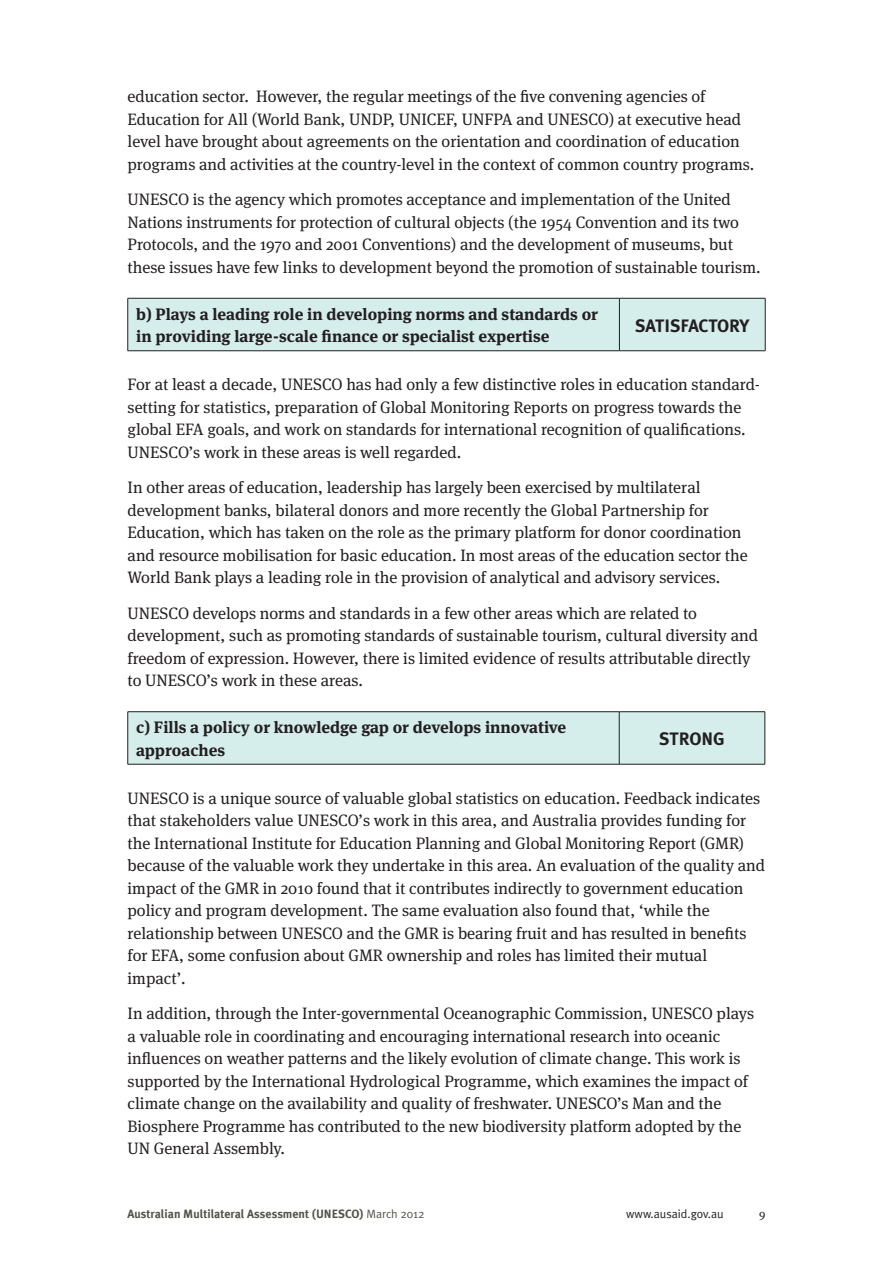
<style>
.page{position:relative;width:893px;height:1263px;background:#fff}
.page>*{position:absolute;margin:0;border:0;box-sizing:border-box;transform-origin:0 0}
._08bbbb_RIGHT_COLUMN{font:700 18px "Meta Plus";color:#231f20}
._04__BODY_TEXT{font:16.5px/22.5px "Meta Serif OT";color:#231f20}
._04__BODY_TEXT-2{font:700 16.5px/22.5px "Meta Serif OT";color:#231f20}
.t1{font:700 12px "Meta Plus";color:#53534a}
.t2{font:12px "Meta Plus Normal";color:#231f20}
.t3{font:12px "Meta Serif OT";color:#231f20}
.s1{font-family:"Meta Plus Normal";font-weight:400}
</style>
<div class="page">
<div style="left:128px;top:299px;width:637px;height:51px;background:#d5edeb"></div>
<hr style="left:128px;top:298px;width:491px;height:1px;background:#231f20">
<hr style="left:619px;top:298px;width:146px;height:1px;background:#231f20">
<hr style="left:619px;top:298px;width:1px;height:53px;background:#231f20">
<hr style="left:128px;top:350px;width:491px;height:1px;background:#231f20">
<hr style="left:619px;top:350px;width:146px;height:1px;background:#231f20">
<hr style="left:127px;top:298px;width:1px;height:53px;background:#231f20">
<hr style="left:765px;top:298px;width:1px;height:53px;background:#231f20">
<div style="left:128px;top:712px;width:637px;height:52px;background:#d5edeb"></div>
<hr style="left:128px;top:711px;width:491px;height:1px;background:#231f20">
<hr style="left:619px;top:711px;width:146px;height:1px;background:#231f20">
<hr style="left:619px;top:712px;width:1px;height:52px;background:#231f20">
<hr style="left:128px;top:764px;width:491px;height:1px;background:#231f20">
<hr style="left:619px;top:764px;width:146px;height:1px;background:#231f20">
<hr style="left:127px;top:712px;width:1px;height:52px;background:#231f20">
<hr style="left:765px;top:712px;width:1px;height:52px;background:#231f20">
<p class="_04__BODY_TEXT" style="left:128px;top:86px;width:628px">education sector. However, the regular meetings of the five convening agencies of Education for All (World Bank, UNDP, UNICEF, UNFPA and UNESCO) at executive head level have brought about agreements on the orientation and coordination of education programs and activities at the country-level in the context of common country programs.</p>
<p class="_04__BODY_TEXT" style="left:128px;top:188px;width:634px">UNESCO is the agency which promotes acceptance and implementation of the United Nations instruments for protection of cultural objects (the 1954 Convention and its two Protocols, and the 1970 and 2001 Conventions) and the development of museums, but these issues have few links to development beyond the promotion of sustainable tourism.</p>
<p class="_04__BODY_TEXT-2" style="left:136px;top:303px;width:463px">b) Plays a leading role in developing norms and standards or in providing large-scale finance or specialist expertise</p>
<p class="_08bbbb_RIGHT_COLUMN" style="left:635px;top:315px;width:116px">SATISFACTORY</p>
<p class="_04__BODY_TEXT" style="left:128px;top:374px;width:634px">For at least a decade, UNESCO has had only a few distinctive roles in education standard&shy;setting for statistics, preparation of Global Monitoring Reports on progress towards the global EFA goals, and work on standards for international recognition of qualifications.<br>UNESCO’s work in these areas is well regarded.</p>
<p class="_04__BODY_TEXT" style="left:128px;top:477px;width:622px">In other areas of education, leadership has largely been exercised by multilateral development banks, bilateral donors and more recently the Global Partnership for Education, which has taken on the role as the primary platform for donor coordination and resource mobilisation for basic education. In most areas of the education sector the World Bank plays a leading role in the provision of analytical and advisory services.</p>
<p class="_04__BODY_TEXT" style="left:128px;top:602px;width:632px">UNESCO develops norms and standards in a few other areas which are related to development, such as promoting standards of sustainable tourism, cultural diversity and freedom of expression. However, there is limited evidence of results attributable directly to UNESCO’s work in these areas.</p>
<p class="_04__BODY_TEXT-2" style="left:136px;top:716px;width:431px">c) Fills a policy or knowledge gap or develops innovative approaches</p>
<p class="_08bbbb_RIGHT_COLUMN" style="left:659px;top:728px;width:67px">STRONG</p>
<p class="_04__BODY_TEXT" style="left:128px;top:787px;width:639px">UNESCO is a unique source of valuable global statistics on education. Feedback indicates that stakeholders value UNESCO’s work in this area, and Australia provides funding for the International Institute for Education Planning and Global Monitoring Report (GMR) because of the valuable work they undertake in this area. An evaluation of the quality and impact of the GMR in 2010 found that it contributes indirectly to government education policy and program development. The same evaluation also found that, ‘while the relationship between UNESCO and the GMR is bearing fruit and has resulted in benefits for EFA, some confusion about GMR ownership and roles has limited their mutual impact’.</p>
<p class="_04__BODY_TEXT" style="left:128px;top:1002px;width:628px">In addition, through the Inter-governmental Oceanographic Commission, UNESCO plays a valuable role in coordinating and encouraging international research into oceanic influences on weather patterns and the likely evolution of climate change. This work is supported by the International Hydrological Programme, which examines the impact of climate change on the availability and quality of freshwater. UNESCO’s Man and the Biosphere Programme has contributed to the new biodiversity platform adopted by the UN General Assembly.</p>
<p class="t1" style="left:128px;top:1207px;width:299px">Australian Multilateral Assessment (UNESCO) <span class="s1">March 2012</span></p>
<p class="t2" style="left:626px;top:1207px;width:99px">www.ausaid.gov.au</p>
<p class="t3" style="left:759px;top:1207px;width:8px">9</p>
</div>
